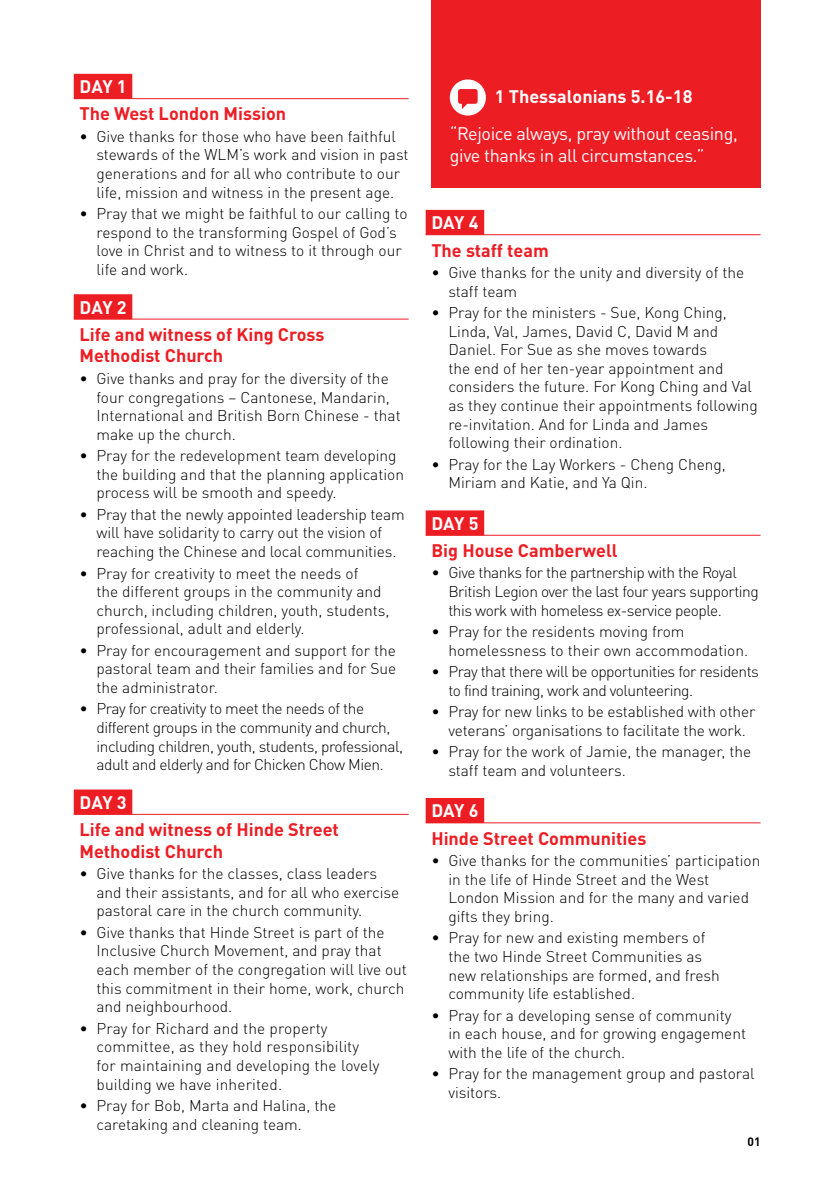
<style>
.page{position:relative;width:840px;height:1191px;background:#fff}
.page>*{position:absolute;margin:0;border:0;box-sizing:border-box;transform-origin:0 0}
.t1{font:700 18px/21.6px "DINOT";color:#ed1d24}
.t2{font:18px/21.6px "DINOT";letter-spacing:-.02em;color:#fff}
.t3{font:700 18px "DINOT";color:#fff}
.t4{font:300 15.6px/18.6px "DINOT";color:#000}
.t5{font:300 15.6px/18.6px "DINOT";letter-spacing:-.03em;color:#000}
.t6{font:700 12px "DINOT";color:#000}
</style>
<div class="page">
<div style="left:74px;top:74px;width:58px;height:25px;background:#ed1d24"></div>
<hr style="left:74px;top:98px;width:334px;height:1px;background:#ed1d24">
<div style="left:74px;top:294px;width:58px;height:25px;background:#ed1d24"></div>
<hr style="left:74px;top:319px;width:334px;height:1px;background:#ed1d24">
<div style="left:74px;top:789px;width:58px;height:25px;background:#ed1d24"></div>
<hr style="left:74px;top:814px;width:334px;height:1px;background:#ed1d24">
<div style="left:425px;top:210px;width:59px;height:25px;background:#ed1d24"></div>
<hr style="left:425px;top:234px;width:335px;height:1px;background:#ed1d24">
<div style="left:425px;top:510px;width:59px;height:25px;background:#ed1d24"></div>
<hr style="left:425px;top:535px;width:335px;height:1px;background:#ed1d24">
<div style="left:425px;top:798px;width:59px;height:25px;background:#ed1d24"></div>
<hr style="left:425px;top:822px;width:335px;height:1px;background:#ed1d24">
<div style="left:431px;top:0;width:329px;height:187px;background:#ed1d24"></div>
<svg style="left:449px;top:79px;width:36px;height:37px"></svg>
<p class="t3" style="left:79px;top:75px;width:49px">Day 1</p>
<p class="t1" style="left:79px;top:103px;width:208px">The West London Mission</p>
<p class="t4" style="left:96px;top:127px;width:313px;text-indent:-17px">• Give thanks for those who have been faithful stewards of the WLM’s work and vision in past generations and for all who contribute to our life, mission and witness in the present age.</p>
<p class="t4" style="left:96px;top:204px;width:312px;text-indent:-17px">• Pray that we might be faithful to our calling to respond to the transforming Gospel of God’s love in Christ and to witness to it through our life and work.</p>
<p class="t3" style="left:79px;top:295px;width:49px">Day 2</p>
<p class="t1" style="left:79px;top:323px;width:246px">Life and witness of King Cross<br>Methodist Church</p>
<p class="t4" style="left:96px;top:369px;width:305px;text-indent:-17px">• Give thanks and pray for the diversity of the four congregations – Cantonese, Mandarin, International and British Born Chinese - that make up the church.</p>
<p class="t4" style="left:96px;top:446px;width:309px;text-indent:-17px">• Pray for the redevelopment team developing the building and that the planning application process will be smooth and speedy.</p>
<p class="t4" style="left:79px;top:505px;width:327px;text-align:center">• Pray that the newly appointed leadership team will have solidarity to carry out the vision of reaching the Chinese and local communities.</p>
<p class="t4" style="left:96px;top:563px;width:294px;text-indent:-17px">• Pray for creativity to meet the needs of<br>the different groups in the community and church, including children, youth, students, professional, adult and elderly.</p>
<p class="t4" style="left:96px;top:640px;width:301px;text-align:justify;text-indent:-17px">• Pray for encouragement and support for the pastoral team and their families and for Sue the administrator.</p>
<p class="t5" style="left:96px;top:699px;width:308px;text-indent:-17px">• Pray for creativity to meet the needs of the different groups in the community and church, including children, youth, students, professional, adult and elderly and for Chicken Chow Mien.</p>
<p class="t3" style="left:79px;top:790px;width:49px">Day 3</p>
<p class="t1" style="left:79px;top:818px;width:261px">Life and witness of Hinde Street<br>Methodist Church</p>
<p class="t4" style="left:96px;top:864px;width:304px;text-indent:-17px">• Give thanks for the classes, class leaders and their assistants, and for all who exercise pastoral care in the church community.</p>
<p class="t4" style="left:96px;top:922px;width:312px;text-indent:-17px">• Give thanks that Hinde Street is part of the Inclusive Church Movement, and pray that each member of the congregation will live out this commitment in their home, work, church and neighbourhood.</p>
<p class="t4" style="left:96px;top:1018px;width:284px;text-indent:-17px">• Pray for Richard and the property committee, as they hold responsibility for maintaining and developing the lovely building we have inherited.</p>
<p class="t4" style="left:96px;top:1096px;width:241px;text-indent:-17px">• Pray for Bob, Marta and Halina, the caretaking and cleaning team.</p>
<p class="t3" style="left:494px;top:85px;width:199px">1 Thessalonians 5.16-18</p>
<p class="t2" style="left:449px;top:122px;width:289px">“Rejoice always, pray without ceasing, give thanks in all circumstances.”</p>
<p class="t3" style="left:431px;top:211px;width:49px">Day 4</p>
<p class="t1" style="left:431px;top:239px;width:119px">The staff team</p>
<p class="t4" style="left:448px;top:263px;width:297px;text-indent:-17px">• Give thanks for the unity and diversity of the staff team</p>
<p class="t4" style="left:448px;top:303px;width:311px;text-indent:-17px">• Pray for the ministers - Sue, Kong Ching, Linda, Val, James, David C, David M and Daniel. For Sue as she moves towards<br>the end of her ten-year appointment and considers the future. For Kong Ching and Val as they continue their appointments following re-invitation. And for Linda and James following their ordination.</p>
<p class="t4" style="left:448px;top:454px;width:279px;text-indent:-17px">• Pray for the Lay Workers - Cheng Cheng,<br>Miriam and Katie, and Ya Qin.</p>
<p class="t3" style="left:431px;top:511px;width:49px">Day 5</p>
<p class="t1" style="left:431px;top:539px;width:188px">Big House Camberwell</p>
<p class="t5" style="left:448px;top:563px;width:312px;text-indent:-17px">• Give thanks for the partnership with the Royal<br>British Legion over the last four years supporting this work with homeless ex-service people.</p>
<p class="t4" style="left:448px;top:622px;width:301px;text-indent:-17px">• Pray for the residents moving from homelessness to their own accommodation.</p>
<p class="t5" style="left:448px;top:662px;width:312px;text-indent:-17px">• Pray that there will be opportunities for residents to find training, work and volunteering.</p>
<p class="t4" style="left:431px;top:702px;width:325px;text-align:center">• Pray for new links to be established with other veterans’ organisations to facilitate the work.</p>
<p class="t4" style="left:448px;top:742px;width:304px;text-indent:-17px">• Pray for the work of Jamie, the manager, the staff team and volunteers.</p>
<p class="t3" style="left:431px;top:799px;width:49px">Day 6</p>
<p class="t1" style="left:431px;top:826px;width:216px">Hinde Street Communities</p>
<p class="t4" style="left:448px;top:851px;width:313px;text-indent:-17px">• Give thanks for the communities’ participation in the life of Hinde Street and the West London Mission and for the many and varied gifts they bring.</p>
<p class="t4" style="left:448px;top:928px;width:273px;text-indent:-17px">• Pray for new and existing members of the two Hinde Street Communities as new relationships are formed, and fresh community life established.</p>
<p class="t4" style="left:448px;top:1005px;width:299px;text-indent:-17px">• Pray for a developing sense of community in each house, and for growing engagement with the life of the church.</p>
<p class="t4" style="left:448px;top:1064px;width:308px;text-indent:-17px">• Pray for the management group and pastoral visitors.</p>
<p class="t6" style="left:747px;top:1133px;width:15px">01</p>
</div>
